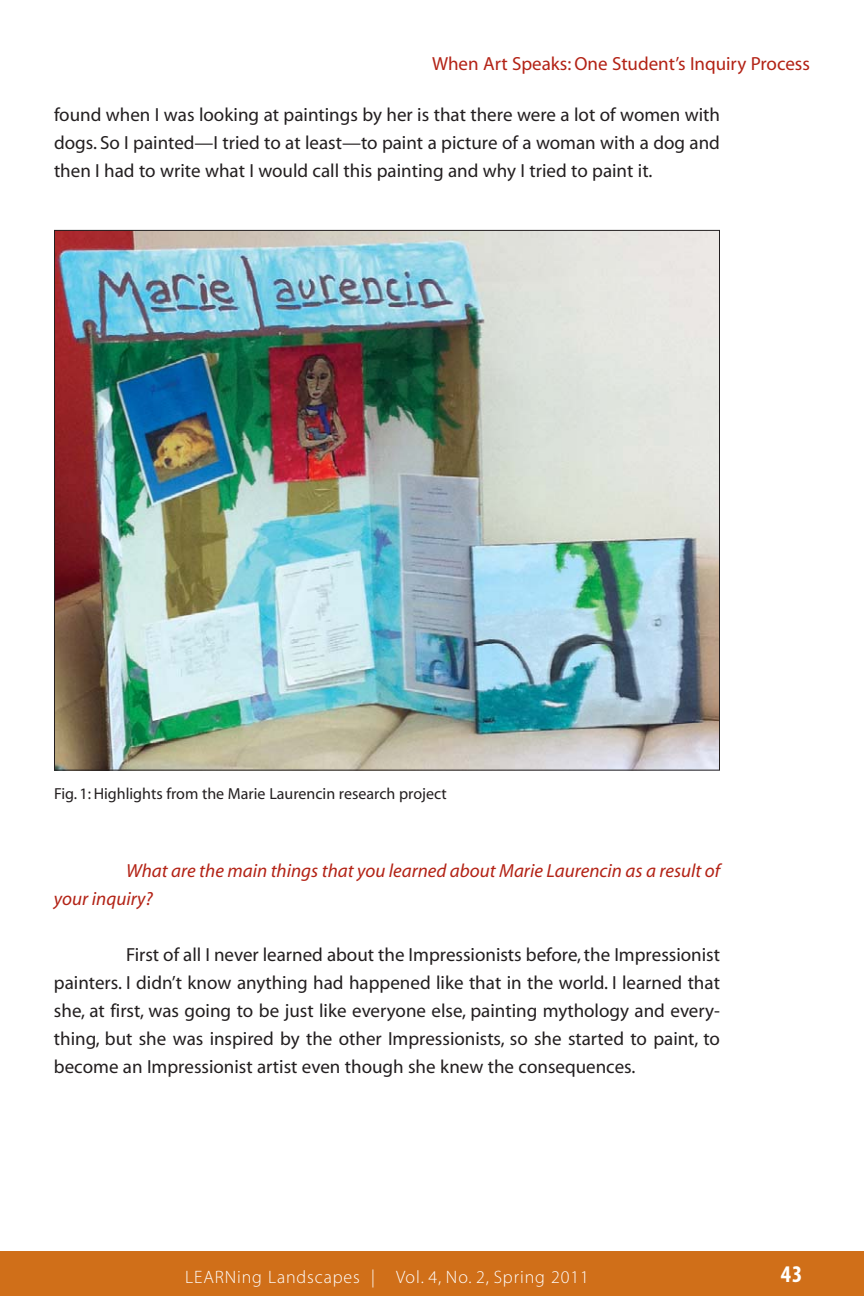
<style>
.page{position:relative;width:864px;height:1296px;background:#fff}
.page>*{position:absolute;margin:0;border:0;box-sizing:border-box;transform-origin:0 0}
.t1{font:24px "Myriad MM 700 300";color:#fff}
.t2{font:19px/28px "Myriad MM 406 600";color:#231f20;text-align:justify}
.t3{font:19px/28px "Myriad MM It 406 600";color:#b32316}
.t4{font:19px "Myriad MM 406 600";color:#b32316}
.t5{font:18px "Myriad MM 215 600";letter-spacing:.05em;color:#fff}
.t6{font:16px "Myriad MM 406 600";color:#231f20}
</style>
<div class="page">
<div style="left:0;top:1251px;width:864px;height:45px;background:#d06f19"></div>
<img style="left:56px;top:232px;width:662px;height:537px">
<p class="t4" style="left:432px;top:57px;width:379px">When Art Speaks: One Student’s Inquiry Process</p>
<p class="t2" style="left:54px;top:102px;width:668px">found when I was looking at paintings by her is that there were a lot of women with dogs. So I painted—I tried to at least—to paint a picture of a woman with a dog and then I had to write what I would call this painting and why I tried to paint it.</p>
<p class="t6" style="left:54px;top:788px;width:394px">Fig. 1: Highlights from the Marie Laurencin research project</p>
<p class="t3" style="left:54px;top:858px;width:668px;text-indent:72px">What are the main things that you learned about Marie Laurencin as a result of your inquiry?</p>
<p class="t2" style="left:54px;top:942px;width:668px;text-indent:72px">First of all I never learned about the Impressionists before, the Impressionist painters. I didn’t know anything had happened like that in the world. I learned that she, at first, was going to be just like everyone else, painting mythology and every&shy;thing, but she was inspired by the other Impressionists, so she started to paint, to become an Impressionist artist even though she knew the consequences.</p>
<p class="t5" style="left:185px;top:1271px;width:405px">LEARNing Landscapes | Vol. 4, No. 2, Spring 2011</p>
<p class="t1" style="left:781px;top:1265px;width:23px">43</p>
</div>
